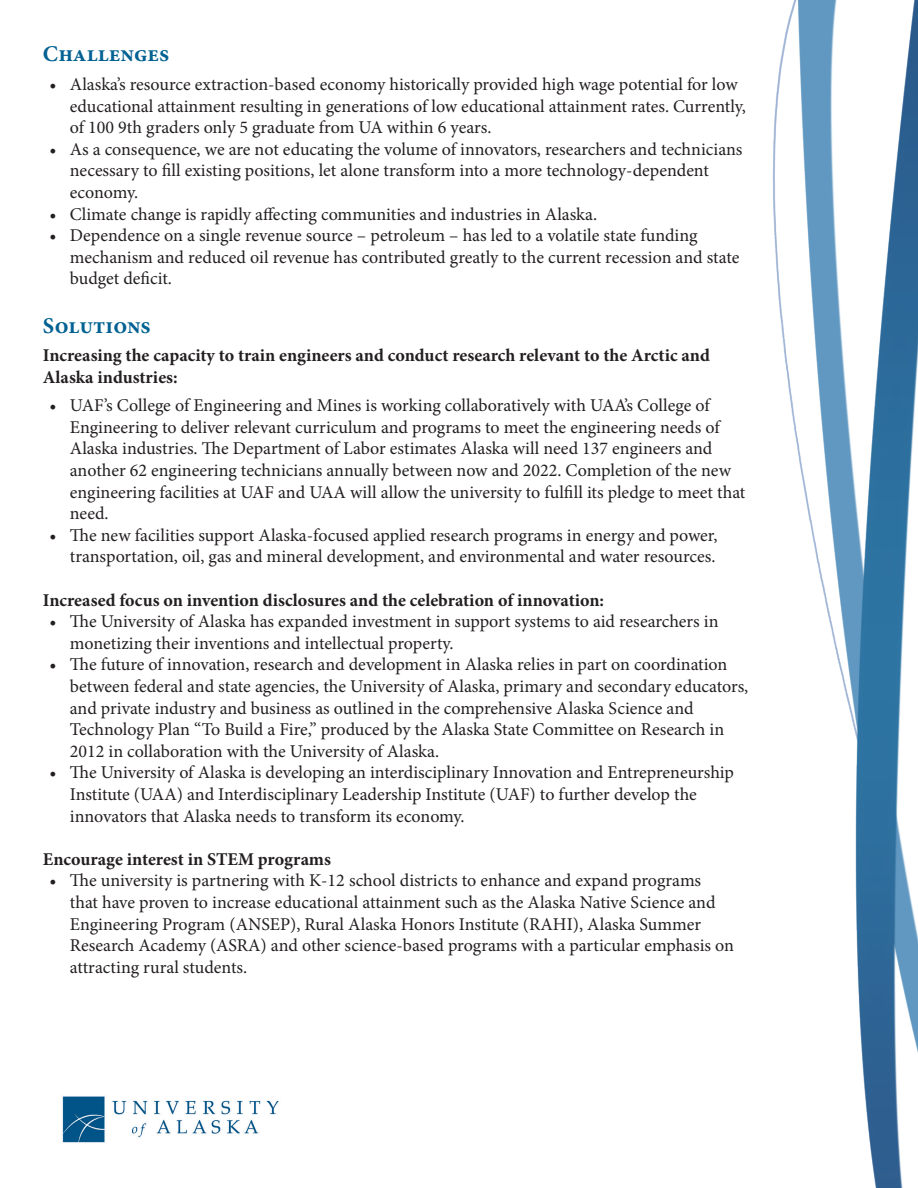
<style>
.page{position:relative;width:918px;height:1188px;background:#fff}
.page>*{position:absolute;margin:0;border:0;box-sizing:border-box;transform-origin:0 0}
.Subhead{font:700 22.5px "Minion Pro";color:#006192}
.t1{font:18px/21.6px "Minion Pro";color:#231f20}
.t2{font:700 18px/21.6px "Minion Pro";color:#231f20}
</style>
<div class="page">
<img style="left:62px;top:1096px;width:217px;height:47px">
<img style="left:772px;top:0;width:146px;height:1188px">
<p class="Subhead" style="left:43px;top:38px;width:128px">Challenges</p>
<p class="t1" style="left:70px;top:73px;width:678px;text-indent:-20px">• Alaska’s resource extraction-based economy historically provided high wage potential for low educational attainment resulting in generations of low educational attainment rates. Currently, of 100 9th graders only 5 graduate from UA within 6 years.</p>
<p class="t1" style="left:70px;top:138px;width:674px;text-indent:-20px">• As a consequence, we are not educating the volume of innovators, researchers and technicians necessary to fill existing positions, let alone transform into a more technology-dependent economy.</p>
<p class="t1" style="left:50px;top:203px;width:549px">• Climate change is rapidly affecting communities and industries in Alaska.</p>
<p class="t1" style="left:70px;top:225px;width:671px;text-indent:-20px">• Dependence on a single revenue source – petroleum – has led to a volatile state funding mechanism and reduced oil revenue has contributed greatly to the current recession and state budget deficit.</p>
<p class="Subhead" style="left:43px;top:310px;width:109px">Solutions</p>
<p class="t2" style="left:43px;top:345px;width:669px">Increasing the capacity to train engineers and conduct research relevant to the Arctic and<br>Alaska industries:</p>
<p class="t1" style="left:70px;top:395px;width:677px;text-indent:-20px">• UAF’s College of Engineering and Mines is working collaboratively with UAA’s College of Engineering to deliver relevant curriculum and programs to meet the engineering needs of Alaska industries. The Department of Labor estimates Alaska will need 137 engineers and another 62 engineering technicians annually between now and 2022. Completion of the new engineering facilities at UAF and UAA will allow the university to fulfill its pledge to meet that need.</p>
<p class="t1" style="left:50px;top:524px;width:669px;text-align:right">• The new facilities support Alaska-focused applied research programs in energy and power, transportation, oil, gas and mineral development, and environmental and water resources.</p>
<p class="t2" style="left:43px;top:589px;width:563px">Increased focus on invention disclosures and the celebration of innovation:</p>
<p class="t1" style="left:70px;top:611px;width:650px;text-indent:-20px">• The University of Alaska has expanded investment in support systems to aid researchers in monetizing their inventions and intellectual property.</p>
<p class="t1" style="left:70px;top:654px;width:680px;text-indent:-20px">• The future of innovation, research and development in Alaska relies in part on coordination between federal and state agencies, the University of Alaska, primary and secondary educators, and private industry and business as outlined in the comprehensive Alaska Science and Technology Plan “To Build a Fire,” produced by the Alaska State Committee on Research in 2012 in collaboration with the University of Alaska.</p>
<p class="t1" style="left:70px;top:762px;width:666px;text-indent:-20px">• The University of Alaska is developing an interdisciplinary Innovation and Entrepreneurship<br>Institute (UAA) and Interdisciplinary Leadership Institute (UAF) to further develop the innovators that Alaska needs to transform its economy.</p>
<p class="t2" style="left:43px;top:848px;width:290px">Encourage interest in STEM programs</p>
<p class="t1" style="left:70px;top:870px;width:666px;text-indent:-20px">• The university is partnering with K-12 school districts to enhance and expand programs<br>that have proven to increase educational attainment such as the Alaska Native Science and Engineering Program (ANSEP), Rural Alaska Honors Institute (RAHI), Alaska Summer Research Academy (ASRA) and other science-based programs with a particular emphasis on attracting rural students.</p>
</div>
